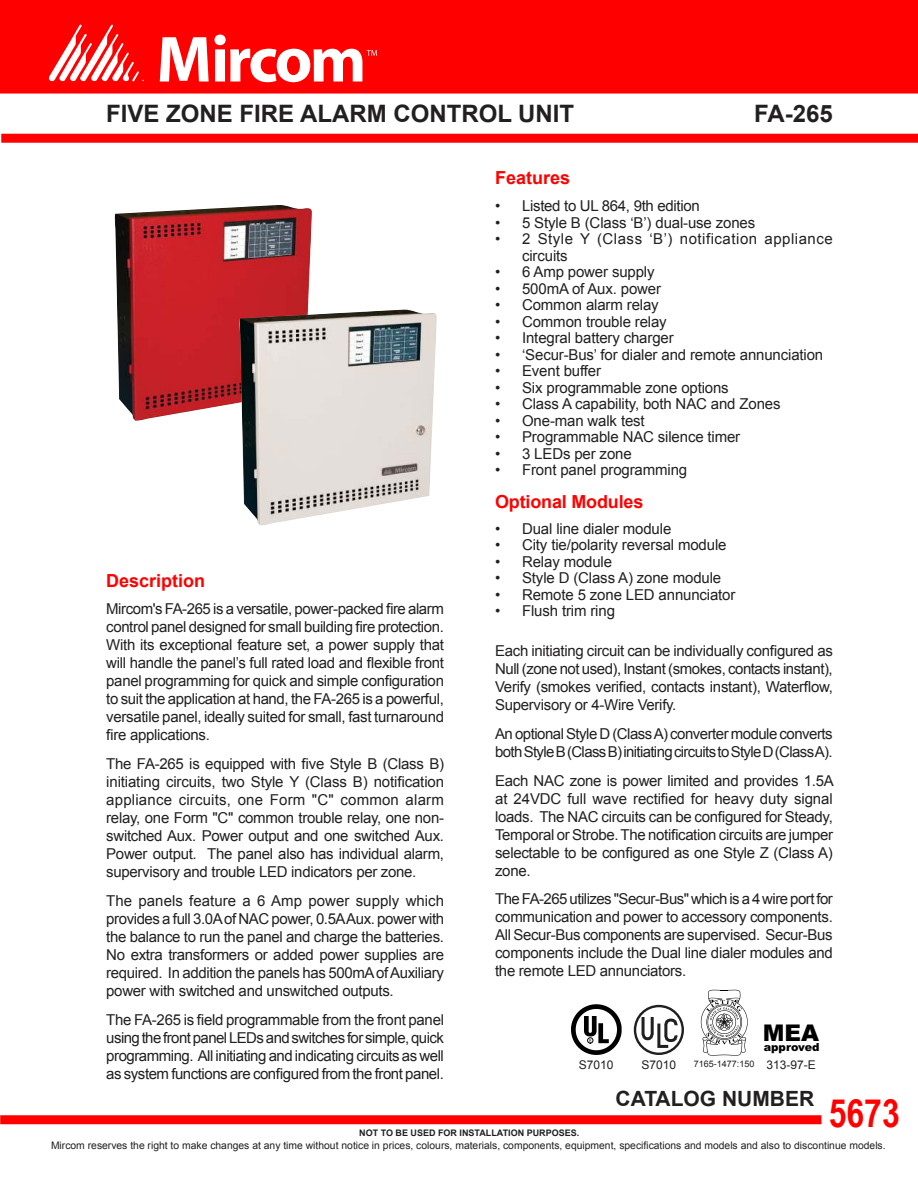
<style>
.page{position:relative;width:918px;height:1188px;background:#fff}
.page>*{position:absolute;margin:0;border:0;box-sizing:border-box;transform-origin:0 0}
.t1{font:700 39px "Arial Narrow";color:#f00}
.t2{font:700 24px "Arial";color:#221f1f}
.t3{font:900 22.95px "Arial";color:#000}
.t4{font:700 21px "Arial";color:#221f1f}
.t5{font:700 18px "Arial";color:#f00}
.t6{font:15px/18px "Arial";letter-spacing:-.02em;color:#221f1f;text-align:justify}
.t7{font:15px/18px "Arial";letter-spacing:-.04em;color:#221f1f}
.t8{font:15px/16.5px "Arial";letter-spacing:.035em;color:#221f1f}
.t9{font:12px "Arial";color:#221f1f}
.t10{font:900 11.1px "Arial";color:#000}
.t11{font:10.35px "Arial";color:#221f1f}
.t12{font:700 9px "Arial";color:#221f1f}
.t13{font:9px "Arial";color:#221f1f}
.s1{font-size:12px}
</style>
<div class="page">
<div style="left:1px;top:1px;width:917px;height:92px;background:#f00"></div>
<div style="left:0;top:0;width:918px;height:94px;border:2px solid #f00"></div>
<div style="left:1px;top:134px;width:917px;height:9px;background:#f00"></div>
<div style="left:0;top:1115px;width:821px;height:9px;background:#f00"></div>
<svg style="left:160px;top:35px;width:217px;height:47px"></svg>
<svg style="left:49px;top:25px;width:95px;height:57px"></svg>
<img style="left:114px;top:205px;width:198px;height:216px">
<img style="left:239px;top:310px;width:198px;height:215px">
<svg style="left:571px;top:1004px;width:51px;height:51px"></svg>
<div style="left:634px;top:1005px;width:50px;height:50px;border:2px solid #221f1f;border-radius:50%"></div>
<svg style="left:640px;top:1014px;width:40px;height:35px"></svg>
<svg style="left:701px;top:990px;width:47px;height:66px"></svg>
<h2 class="t2" style="left:106px;top:105px;width:469px">FIVE ZONE FIRE ALARM CONTROL UNIT</h2>
<h2 class="t2" style="left:754px;top:105px;width:80px">FA-265</h2>
<p class="t5" style="left:106px;top:574px;width:101px">Description</p>
<p class="t6" style="left:106px;top:600px;width:339px">Mircom's FA-265 is a versatile, power-packed fire alarm control panel designed for small building fire protection.<br>With its exceptional feature set, a power supply that will handle the panel’s full rated load and flexible front panel programming for quick and simple configuration to suit the application at hand, the FA-265 is a powerful, versatile panel, ideally suited for small, fast turnaround fire applications.</p>
<p class="t6" style="left:106px;top:755px;width:339px">The FA-265 is equipped with five Style B (Class B) initiating circuits, two Style Y (Class B) notification appliance circuits, one Form "C" common alarm relay, one Form "C" common trouble relay, one non&shy;switched Aux. Power output and one switched Aux.<br>Power output. The panel also has individual alarm, supervisory and trouble LED indicators per zone.</p>
<p class="t6" style="left:106px;top:892px;width:339px">The panels feature a 6 Amp power supply which provides a full 3.0A of NAC power, 0.5A Aux. power with the balance to run the panel and charge the batteries.<br>No extra transformers or added power supplies are required. In addition the panels has 500mA of Auxiliary power with switched and unswitched outputs.</p>
<p class="t6" style="left:106px;top:1011px;width:339px">The FA-265 is field programmable from the front panel using the front panel LEDs and switches for simple, quick programming. All initiating and indicating circuits as well as system functions are configured from the front panel.</p>
<p class="t5" style="left:495px;top:171px;width:77px">Features</p>
<p class="t6" style="left:495px;top:198px;width:206px">• Listed to UL 864, 9th edition</p>
<p class="t6" style="left:495px;top:215px;width:262px">• 5 Style B (Class ‘B’) dual-use zones</p>
<p class="t8" style="left:522px;top:232px;width:312px;text-indent:-27px">• 2 Style Y (Class ‘B’) notification appliance circuits</p>
<p class="t6" style="left:495px;top:264px;width:161px">• 6 Amp power supply</p>
<p class="t6" style="left:495px;top:281px;width:168px">• 500mA of Aux. power</p>
<p class="t6" style="left:495px;top:297px;width:165px">• Common alarm relay</p>
<p class="t6" style="left:495px;top:314px;width:173px">• Common trouble relay</p>
<p class="t6" style="left:495px;top:330px;width:180px">• Integral battery charger</p>
<p class="t6" style="left:495px;top:347px;width:330px">• ‘Secur-Bus’ for dialer and remote annunciation</p>
<p class="t6" style="left:495px;top:363px;width:107px">• Event buffer</p>
<p class="t6" style="left:495px;top:380px;width:235px">• Six programmable zone options</p>
<p class="t6" style="left:495px;top:396px;width:287px">• Class A capability, both NAC and Zones</p>
<p class="t6" style="left:495px;top:413px;width:151px">• One-man walk test</p>
<p class="t6" style="left:495px;top:429px;width:247px">• Programmable NAC silence timer</p>
<p class="t6" style="left:495px;top:446px;width:138px">• 3 LEDs per zone</p>
<p class="t6" style="left:495px;top:462px;width:194px">• Front panel programming</p>
<p class="t5" style="left:495px;top:495px;width:150px">Optional Modules</p>
<p class="t6" style="left:495px;top:521px;width:178px">• Dual line dialer module</p>
<p class="t6" style="left:495px;top:537px;width:233px">• City tie/polarity reversal module</p>
<p class="t6" style="left:495px;top:554px;width:119px">• Relay module</p>
<p class="t6" style="left:495px;top:570px;width:228px">• Style D (Class A) zone module</p>
<p class="t6" style="left:495px;top:587px;width:242px">• Remote 5 zone LED annunciator</p>
<p class="t6" style="left:495px;top:603px;width:121px">• Flush trim ring</p>
<p class="t6" style="left:495px;top:642px;width:339px">Each initiating circuit can be individually configured as Null (zone not used), Instant (smokes, contacts instant), Verify (smokes verified, contacts instant), Waterflow, Supervisory or 4-Wire Verify.</p>
<p class="t7" style="left:495px;top:725px;width:339px">An optional Style D (Class A) converter module converts both Style B (Class B) initiating circuits to Style D (Class A).</p>
<p class="t6" style="left:495px;top:771px;width:340px">Each NAC zone is power limited and provides 1.5A at 24VDC full wave rectified for heavy duty signal loads. The NAC circuits can be configured for Steady, Temporal or Strobe. The notification circuits are jumper selectable to be configured as one Style Z (Class A) zone.</p>
<p class="t6" style="left:495px;top:890px;width:339px">The FA-265 utilizes "Secur-Bus" which is a 4 wire port for communication and power to accessory components.<br>All Secur-Bus components are supervised. Secur-Bus components include the Dual line dialer modules and the remote LED annunciators.</p>
<h3 class="t3" style="left:763px;top:1024px;width:58px">MEA</h3>
<p class="t10" style="left:764px;top:1043px;width:57px">approved</p>
<p class="t9" style="left:579px;top:1057px;width:36px">S7010</p>
<p class="t9" style="left:642px;top:1057px;width:36px">S7010</p>
<p class="t13" style="left:694px;top:1058px;width:123px">7165-1477:150 <span class="s1">313-97-E</span></p>
<h3 class="t4" style="left:616px;top:1091px;width:200px">CATALOG NUMBER</h3>
<h1 class="t1" style="left:829px;top:1091px;width:73px">5673</h1>
<p class="t12" style="left:359px;top:1129px;width:222px">NOT TO BE USED FOR INSTALLATION PURPOSES.</p>
<p class="t11" style="left:51px;top:1139px;width:836px">Mircom reserves the right to make changes at any time without notice in prices, colours, materials, components, equipment, specifications and models and also to discontinue models.</p>
</div>
